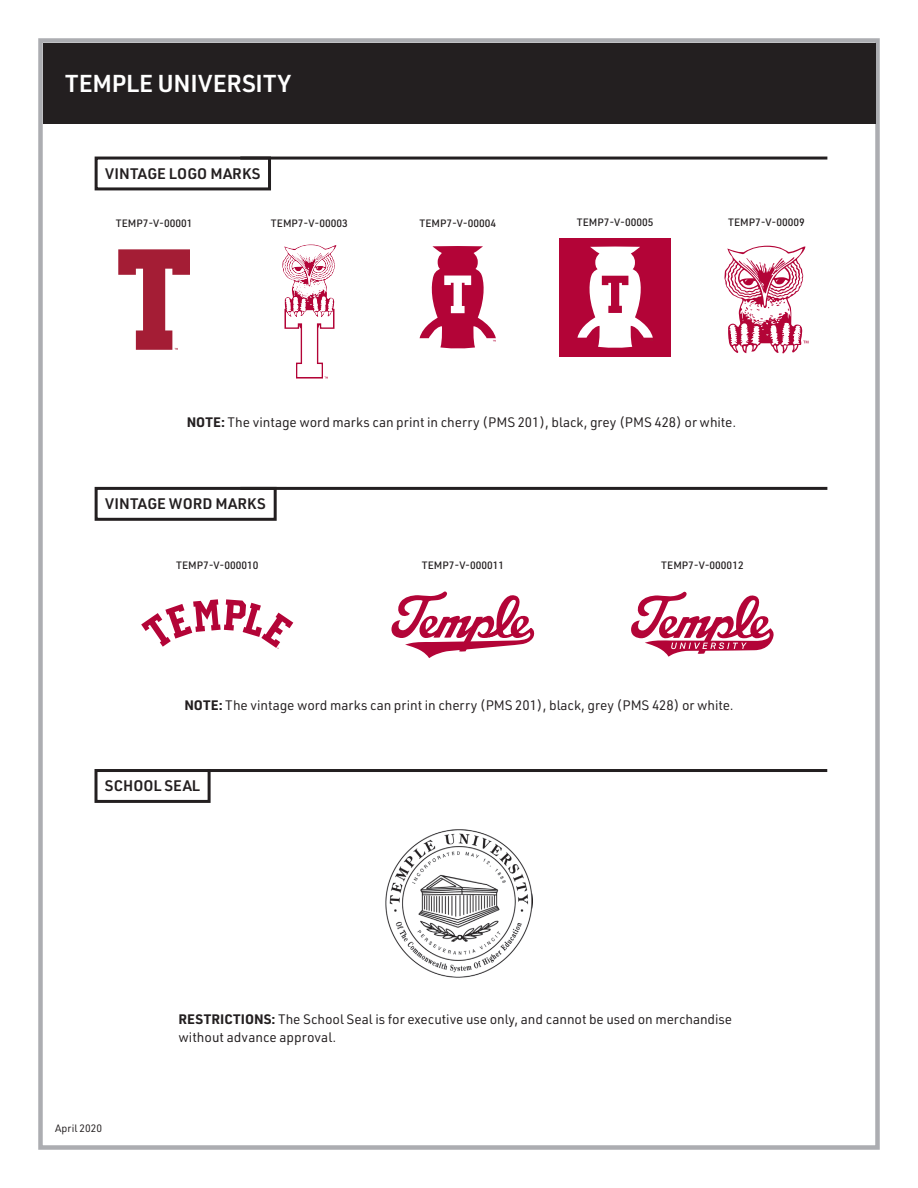
<style>
.page{position:relative;width:918px;height:1188px;background:#fff}
.page>*{position:absolute;margin:0;border:0;box-sizing:border-box;transform-origin:0 0}
.t1{font:600 24px "URWDIN";letter-spacing:-.005em;color:#fff}
.t2{font:600 15px "URWDIN";color:#231f20}
.t3{font:13.5px/18px "URWDIN";letter-spacing:-.005em;color:#231f20}
.t4{font:500 10.5px "URWDIN";color:#231f20}
.t5{font:10.5px "URWDIN";color:#231f20}
.s1{font-weight:700}
</style>
<div class="page">
<div style="left:38px;top:38px;width:842px;height:1112px;border:4px solid #acadb1"></div>
<div style="left:43px;top:43px;width:832px;height:81px;background:#231f20"></div>
<div style="left:94px;top:769px;width:117px;height:34px;border:3px solid #231f20"></div>
<hr style="left:207px;top:769px;width:620px;height:3px;background:#231f20">
<img style="left:386px;top:829px;width:146px;height:148px">
<div style="left:95px;top:157px;width:176px;height:33px;border:3px solid #231f20"></div>
<hr style="left:240px;top:157px;width:587px;height:3px;background:#231f20">
<div style="left:95px;top:487px;width:182px;height:34px;border:3px solid #231f20"></div>
<hr style="left:240px;top:487px;width:587px;height:3px;background:#231f20">
<svg style="left:118px;top:249px;width:72px;height:101px"></svg>
<svg style="left:282px;top:245px;width:54px;height:134px"></svg>
<svg style="left:420px;top:246px;width:76px;height:102px"></svg>
<div style="left:559px;top:238px;width:112px;height:118px;background:#b30437"></div>
<svg style="left:577px;top:247px;width:76px;height:101px"></svg>
<svg style="left:725px;top:246px;width:83px;height:107px"></svg>
<svg style="left:141px;top:599px;width:152px;height:50px"></svg>
<svg style="left:392px;top:591px;width:143px;height:67px"></svg>
<svg style="left:631px;top:592px;width:143px;height:65px"></svg>
<h1 class="t1" style="left:65px;top:67px;width:227px">TEMPLE UNIVERSITY</h1>
<p class="t2" style="left:105px;top:163px;width:157px">VINTAGE LOGO MARKS</p>
<p class="t4" style="left:116px;top:216px;width:78px">TEMP7-V-00001</p>
<p class="t4" style="left:271px;top:216px;width:78px">TEMP7-V-00003</p>
<p class="t4" style="left:419px;top:216px;width:78px">TEMP7-V-00004</p>
<p class="t4" style="left:577px;top:215px;width:78px">TEMP7-V-00005</p>
<p class="t4" style="left:728px;top:215px;width:78px">TEMP7-V-00009</p>
<p class="t3" style="left:187px;top:413px;width:551px"><span class="s1">NOTE:</span> The vintage word marks can print in cherry (PMS 201), black, grey (PMS 428) or white.</p>
<p class="t2" style="left:105px;top:494px;width:162px">VINTAGE WORD MARKS</p>
<p class="t4" style="left:176px;top:558px;width:84px">TEMP7-V-000010</p>
<p class="t4" style="left:422px;top:559px;width:84px">TEMP7-V-000011</p>
<p class="t4" style="left:661px;top:558px;width:84px">TEMP7-V-000012</p>
<p class="t3" style="left:184px;top:696px;width:551px"><span class="s1">NOTE:</span> The vintage word marks can print in cherry (PMS 201), black, grey (PMS 428) or white.</p>
<p class="t2" style="left:105px;top:776px;width:97px">SCHOOL SEAL</p>
<p class="t5" style="left:55px;top:1121px;width:48px">April 2020</p>
<p class="t3" style="left:178px;top:1010px;width:555px"><span class="s1">RESTRICTIONS:</span> The School Seal is for executive use only, and cannot be used on merchandise without advance approval.</p>
</div>
